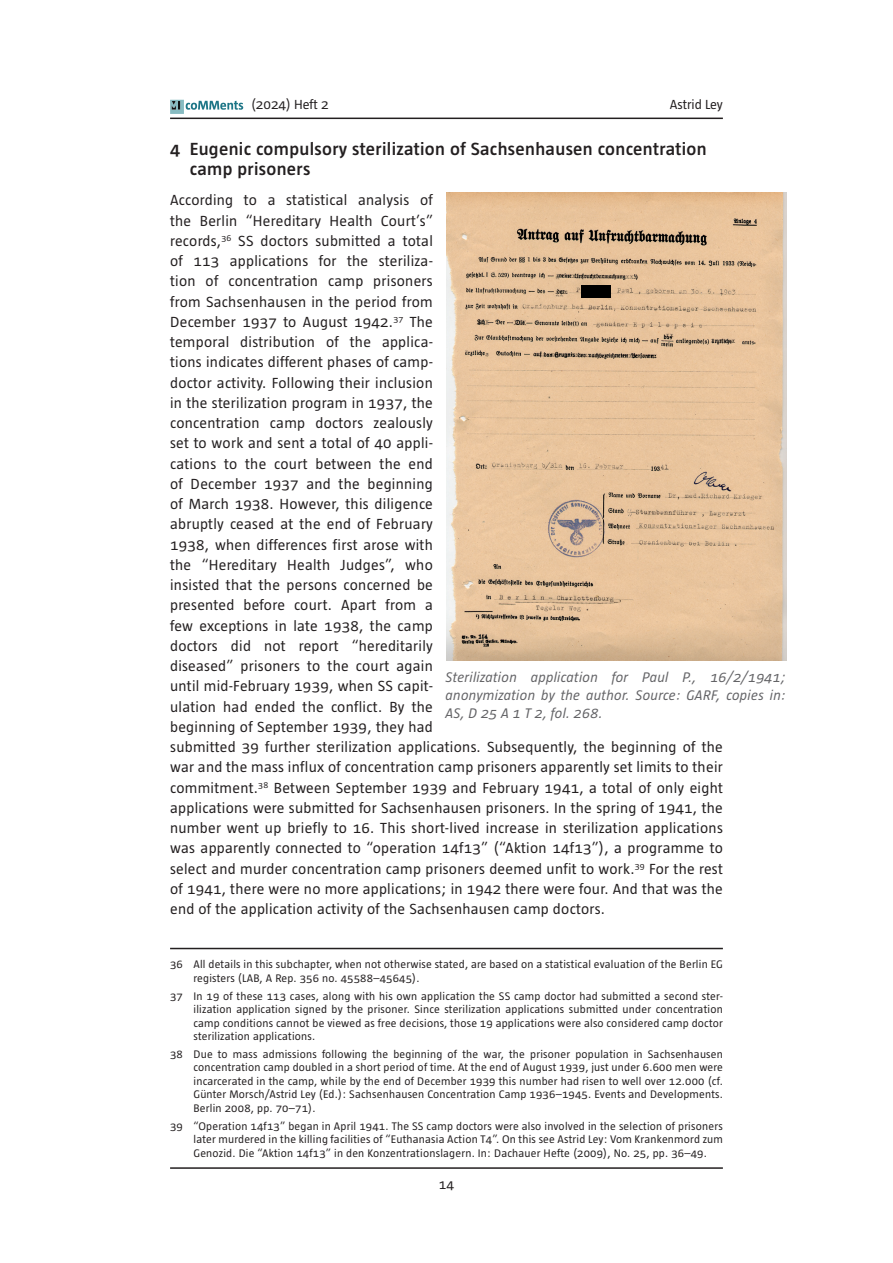
<style>
.page{position:relative;width:893px;height:1263px;background:#fff}
.page>*{position:absolute;margin:0;border:0;box-sizing:border-box;transform-origin:0 0}
.t1{font:600 18px/20.2px "Taz Text";letter-spacing:.02em;color:#231f20}
.t2{font:15px/20.2px "Taz Text Regular Grade 083";letter-spacing:.02em;color:#231f20}
.t3{font:italic 14.25px/18px "Taz Text Regular Grade 083";letter-spacing:.02em;color:#636366;text-align:justify}
.t4{font:13.5px "Taz Text Regular Grade 083";color:#231f20}
.t5{font:11.25px/13.5px "Taz Text Regular Grade 083";letter-spacing:.02em;color:#231f20;text-align:justify}
</style>
<div class="page">
<hr style="left:170px;top:118px;width:553px;height:1px;background:#231f20">
<hr style="left:170px;top:1167px;width:553px;height:2px;background:#231f20">
<svg style="left:170px;top:100px;width:74px;height:14px"></svg>
<hr style="left:170px;top:948px;width:553px;height:1px;background:#231f20">
<img style="left:446px;top:192px;width:341px;height:468px">
<div style="left:581px;top:285px;width:30px;height:13px;background:#000"></div>
<p class="t4" style="left:251px;top:97px;width:79px">(2024) Heft 2</p>
<p class="t4" style="left:670px;top:97px;width:55px">Astrid Ley</p>
<p class="t1" style="left:190px;top:138px;width:519px;text-indent:-20px">4 Eugenic compulsory sterilization of Sachsenhausen concentration camp prisoners</p>
<p class="t2" style="left:170px;top:190px;width:554px">According to a statistical analysis of<br>the Berlin “Hereditary Health Court’s”<br>records,<sup>36</sup> SS doctors submitted a total<br>of 113 applications for the steriliza-<br>tion of concentration camp prisoners<br>from Sachsenhausen in the period from<br>December 1937 to August 1942.<sup>37</sup> The<br>temporal distribution of the applica-<br>tions indicates different phases of camp-<br>doctor activity. Following their inclusion<br>in the sterilization program in 1937, the<br>concentration camp doctors zealously<br>set to work and sent a total of 40 appli-<br>cations to the court between the end<br>of December 1937 and the beginning<br>of March 1938. However, this diligence<br>abruptly ceased at the end of February<br>1938, when differences first arose with<br>the “Hereditary Health Judges”, who<br>insisted that the persons concerned be<br>presented before court. Apart from a<br>few exceptions in late 1938, the camp<br>doctors did not report “hereditarily<br>diseased” prisoners to the court again<br>until mid-February 1939, when SS capit-<br>ulation had ended the conflict. By the<br>beginning of September 1939, they had<br>submitted 39 further sterilization applications. Subsequently, the beginning of the war and the mass influx of concentration camp prisoners apparently set limits to their commitment.<sup>38</sup> Between September 1939 and February 1941, a total of only eight applications were submitted for Sachsenhausen prisoners. In the spring of 1941, the number went up briefly to 16. This short-lived increase in sterilization applications was apparently connected to “operation 14f13” (“Aktion 14f13”), a programme to select and murder concentration camp prisoners deemed unfit to work.<sup>39</sup> For the rest of 1941, there were no more applications; in 1942 there were four. And that was the end of the application activity of the Sachsenhausen camp doctors.</p>
<p class="t3" style="left:446px;top:667px;width:342px">Sterilization application for Paul P., 16/2/1941; anonymization by the author. Source: GARF, copies in:<br>AS, D 25 A 1 T 2, fol. 268.</p>
<p class="t5" style="left:193px;top:958px;width:531px;text-indent:-23px">36 All details in this subchapter, when not otherwise stated, are based on a statistical evaluation of the Berlin EG registers (LAB, A Rep. 356 no. 45588–45645).</p>
<p class="t5" style="left:193px;top:989px;width:531px;text-indent:-23px">37 In 19 of these 113 cases, along with his own application the SS camp doctor had submitted a second ster&shy;ilization application signed by the prisoner. Since sterilization applications submitted under concentration camp conditions cannot be viewed as free decisions, those 19 applications were also considered camp doctor sterilization applications.</p>
<p class="t5" style="left:193px;top:1047px;width:531px;text-indent:-23px">38 Due to mass admissions following the beginning of the war, the prisoner population in Sachsenhausen concentration camp doubled in a short period of time. At the end of August 1939, just under 6.600 men were incarcerated in the camp, while by the end of December 1939 this number had risen to well over 12.000 (cf.<br>Günter Morsch/Astrid Ley (Ed.): Sachsenhausen Concentration Camp 1936–1945. Events and Developments.<br>Berlin 2008, pp. 70–71).</p>
<p class="t5" style="left:193px;top:1119px;width:531px;text-indent:-23px">39 “Operation 14f13” began in April 1941. The SS camp doctors were also involved in the selection of prisoners later murdered in the killing facilities of “Euthanasia Action T4”. On this see Astrid Ley: Vom Krankenmord zum Genozid. Die “Aktion 14f13” in den Konzentrationslagern. In: Dachauer Hefte (2009), No. 25, pp. 36–49.</p>
<p class="t4" style="left:439px;top:1177px;width:17px">14</p>
</div>
